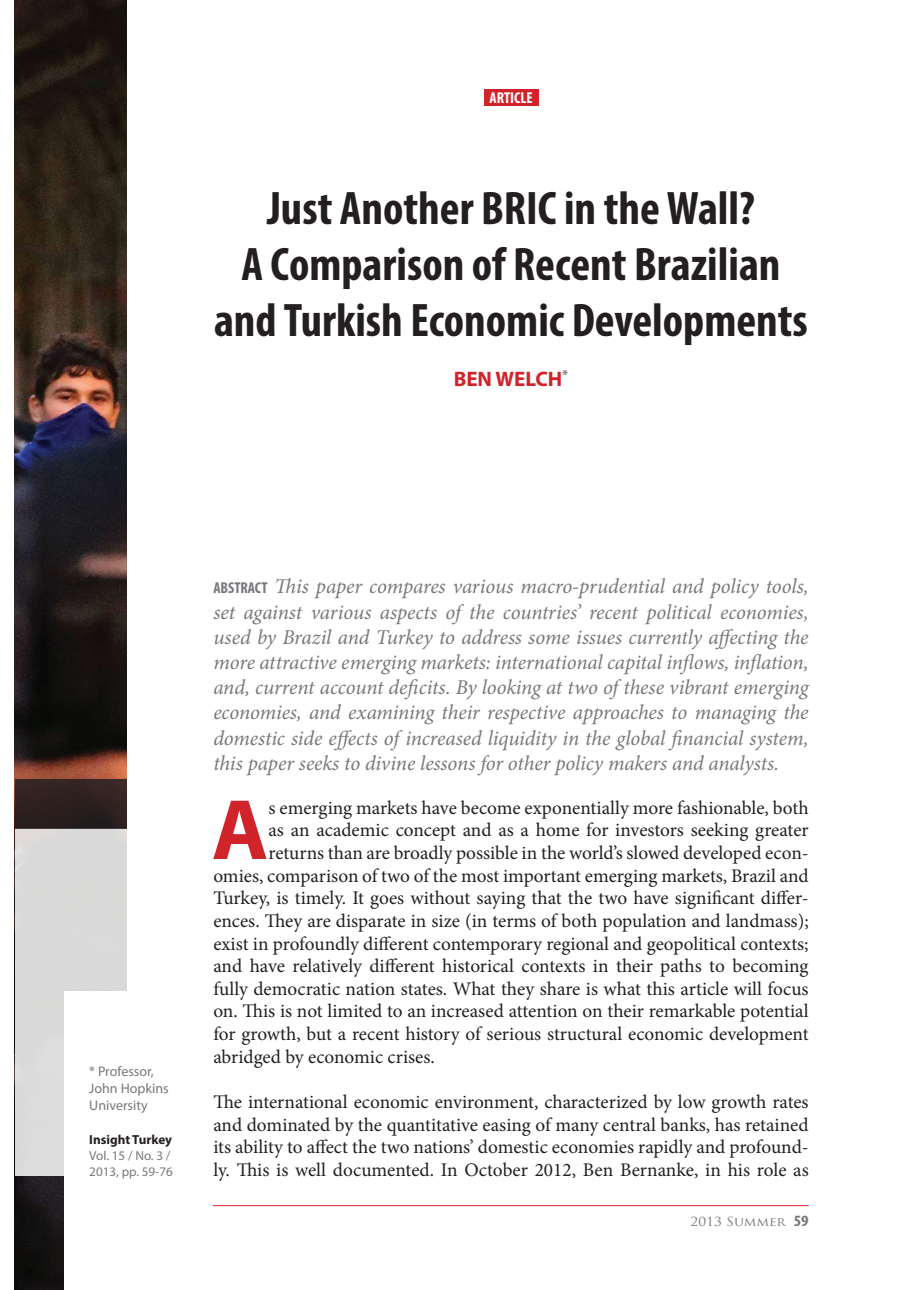
<style>
.page{position:relative;width:898px;height:1290px;background:#fff}
.page>*{position:absolute;margin:0;border:0;box-sizing:border-box;transform-origin:0 0}
.t1{font:700 86.45px "Myriad Pro";color:#d1232a}
.t2{font:700 condensed 47.25px/56px "Myriad Pro";color:#231f20;text-align:center}
.t3{font:italic 21px/25.2px "Minion Pro";letter-spacing:-.01em;color:#76787b;text-align:justify}
.t4{font:700 21px "Myriad Pro";color:#d1232a}
.t5{font:19.25px/22.6px "Minion Pro";letter-spacing:-.005em;color:#231f20;text-align:justify}
.t6{font:700 condensed 15.75px "Myriad Pro";color:#fff}
.t7{font:14px/16.8px "Myriad Pro";color:#76787b}
.t8{font:13.12px/15.9px "Myriad Pro";color:#76787b}
.t9{font:700 13.12px "Myriad Pro";color:#231f20}
.t10{font:12.25px "Trajan Pro";color:#76787b;scale:1.11 1}
.s1{font-family:"Myriad Pro";font-weight:700;font-style:normal;font-stretch:condensed;font-size:15.75px}
.s2{font-family:"Myriad Pro";font-weight:700;font-stretch:condensed;font-size:15.75px}
</style>
<div class="page">
<hr style="left:114px;top:1205px;width:695px;height:1px;background:#d1232a">
<img style="left:15px;top:0;width:111px;height:1290px">
<div style="left:484px;top:89px;width:54px;height:17px;background:#d1232a"></div>
<div style="left:64px;top:991px;width:149px;height:299px;background:#fff"></div>
<svg style="left:15px;top:828px;width:112px;height:348px;fill:#dbdada"></svg>
<div style="left:15px;top:779px;width:111px;height:49px;background:#2e201e"></div>
<p class="t6" style="left:489px;top:88px;width:45px">ARTICLE</p>
<h2 class="t2" style="left:214px;top:179px;width:595px">Just Another BRIC in the Wall?<br>A Comparison of Recent Brazilian and Turkish Economic Developments</h2>
<p class="t4" style="left:454px;top:365px;width:116px">BEN WELCH<sup>*</sup></p>
<p class="t7" style="left:89px;top:1063px;width:81px">* Professor,<br>John Hopkins<br>University</p>
<p class="t9" style="left:89px;top:1131px;width:84px">Insight Turkey</p>
<p class="t8" style="left:89px;top:1147px;width:85px">Vol. 15 / No. 3 /<br>2013, pp. 59-76</p>
<p class="t3" style="left:213px;top:574px;width:597px"><span class="s1">ABSTRACT</span> This paper compares various macro-prudential and policy tools, set against various aspects of the countries’ recent political economies, used by Brazil and Turkey to address some issues currently affecting the more attractive emerging markets: international capital inflows, inflation, and, current account deficits. By looking at two of these vibrant emerging economies, and examining their respective approaches to managing the domestic side effects of increased liquidity in the global financial system, this paper seeks to divine lessons for other policy makers and analysts.</p>
<h1 class="t1" style="left:212px;top:773px;width:58px">A</h1>
<p class="t5" style="left:269px;top:796px;width:542px">s emerging markets have become exponentially more fashionable, both</p>
<p class="t5" style="left:269px;top:819px;width:542px">as an academic concept and as a home for investors seeking greater</p>
<p class="t5" style="left:269px;top:841px;width:542px">returns than are broadly possible in the world’s slowed developed econ-</p>
<p class="t5" style="left:213px;top:864px;width:597px">omies, comparison of two of the most important emerging markets, Brazil and</p>
<p class="t5" style="left:213px;top:887px;width:597px">Turkey, is timely. It goes without saying that the two have significant differ-</p>
<p class="t5" style="left:213px;top:909px;width:597px">ences. They are disparate in size (in terms of both population and landmass);</p>
<p class="t5" style="left:213px;top:932px;width:597px">exist in profoundly different contemporary regional and geopolitical contexts;</p>
<p class="t5" style="left:213px;top:955px;width:597px">and have relatively different historical contexts in their paths to becoming</p>
<p class="t5" style="left:213px;top:977px;width:597px">fully democratic nation states. What they share is what this article will focus</p>
<p class="t5" style="left:213px;top:1000px;width:597px">on. This is not limited to an increased attention on their remarkable potential</p>
<p class="t5" style="left:213px;top:1023px;width:597px">for growth, but a recent history of serious structural economic development</p>
<p class="t5" style="left:213px;top:1045px;width:223px">abridged by economic crises.</p>
<p class="t5" style="left:213px;top:1090px;width:597px">The international economic environment, characterized by low growth rates and dominated by the quantitative easing of many central banks, has retained its ability to affect the two nations’ domestic economies rapidly and profound&shy;ly. This is well documented. In October 2012, Ben Bernanke, in his role as</p>
<p class="t10" style="left:691px;top:1213px;width:108px">2013 SUMMER <span class="s2">59</span></p>
</div>
